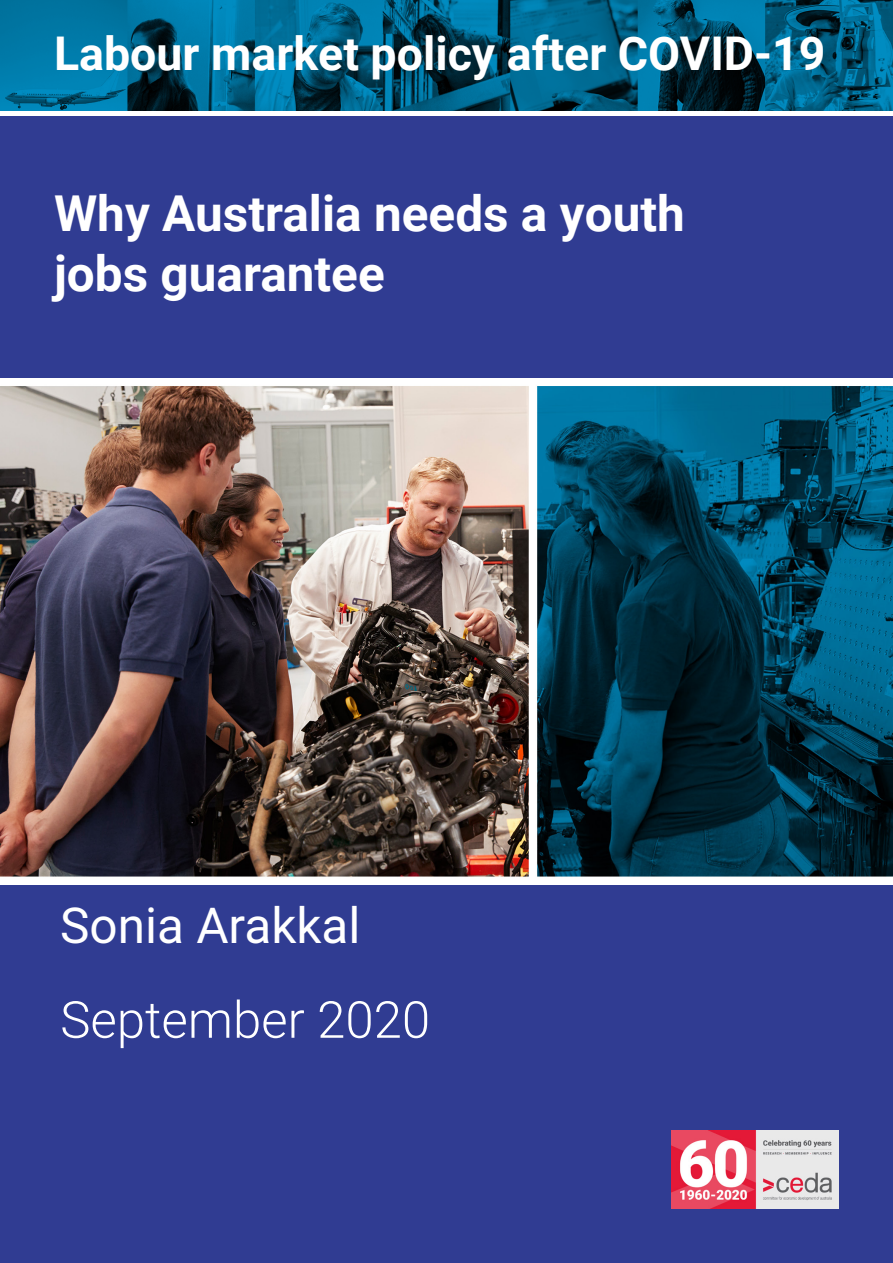
<style>
.page{position:relative;width:893px;height:1263px;background:#303c92}
.page>*{position:absolute;margin:0;border:0;box-sizing:border-box;transform-origin:0 0}
.t1{font:300 51px "Roboto";color:#fff}
.t2{font:700 49.5px "Roboto";color:#fff}
.t3{font:49.5px "Roboto";color:#fff}
.t4{font:700 46.5px "Roboto";color:#fff}
</style>
<div class="page">
<img style="left:672px;top:1131px;width:166px;height:78px">
<img style="left:1px;top:378px;width:891px;height:506px">
<svg style="left:0;top:106px;width:893px;height:10px;background:#d4e2e7"></svg>
<img style="left:1px;top:0;width:891px;height:110px">
<p class="t4" style="left:54px;top:21px;width:773px">Labour market policy after COVID-19</p>
<p class="t2" style="left:54px;top:179px;width:632px">Why Australia needs a youth</p>
<p class="t2" style="left:54px;top:238px;width:332px">jobs guarantee</p>
<p class="t3" style="left:60px;top:891px;width:302px">Sonia Arakkal</p>
<p class="t1" style="left:60px;top:984px;width:371px">September 2020</p>
</div>
